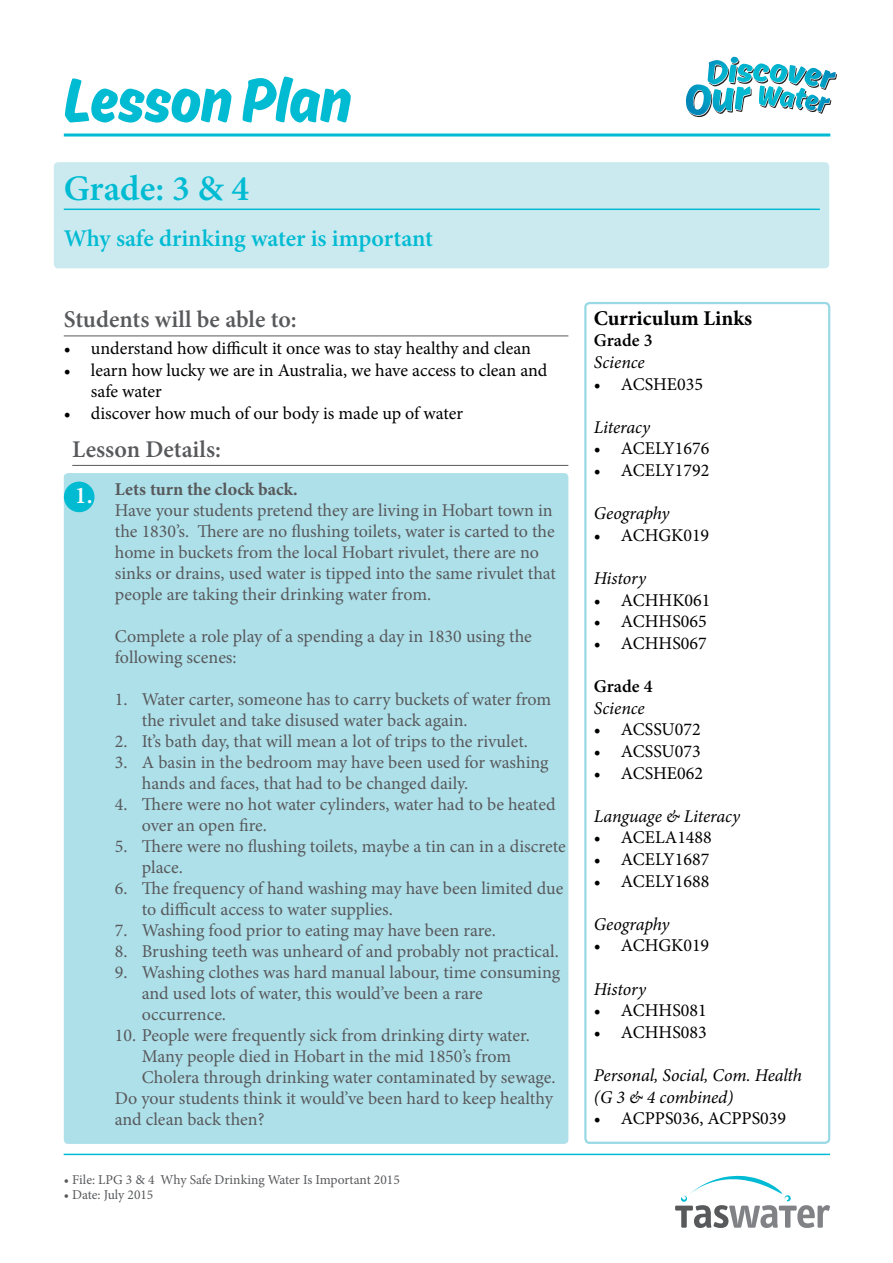
<style>
.page{position:relative;width:893px;height:1263px;background:#fff}
.page>*{position:absolute;margin:0;border:0;box-sizing:border-box;transform-origin:0 0}
.t1{font:66px "Ahkio";color:#00bbd2}
.t2{font:600 36px "Minion Pro";color:#00bbd2}
.t3{font:600 24px "Minion Pro";color:#58595b}
.t4{font:600 24px "Minion Pro";color:#00bbd2}
.t5{font:600 24px "Minion Pro";color:#fff}
.t6{font:700 21px "Minion Pro";color:#000}
.t7{font:18px/21px "Minion Pro";color:#58595b}
.t8{font:18px/21.6px "Minion Pro";color:#000}
.t9{font:italic 18px/21.6px "Minion Pro";letter-spacing:-.005em;color:#000}
.t10{font:700 18px "Minion Pro";color:#58595b}
.t11{font:600 18px "Minion Pro";color:#000}
.t12{font:13.5px "Minion Pro";color:#58595b}
</style>
<div class="page">
<svg style="left:675px;top:1176px;width:155px;height:52px"></svg>
<hr style="left:64px;top:1153px;width:766px;height:2px;background:#00bbd3">
<div style="left:54px;top:162px;width:775px;height:106px;background:#cbeaf0;border-radius:4px"></div>
<div style="left:584px;top:302px;width:246px;height:842px;border:2px solid #99d9e5;border-radius:4px"></div>
<hr style="left:64px;top:209px;width:756px;height:1px;background:#00bbd2">
<hr style="left:64px;top:335px;width:504px;height:1px;background:#58595b">
<svg style="left:685px;top:57px;width:152px;height:61px"></svg>
<div style="left:64px;top:473px;width:504px;height:671px;background:#aee0ea;border-radius:4px"></div>
<hr style="left:72px;top:465px;width:496px;height:1px;background:#58595b">
<div style="left:64px;top:482px;width:30px;height:30px;background:#00bbd2;border-radius:50%"></div>
<hr style="left:64px;top:134px;width:766px;height:3px;background:#00bbd2">
<h1 class="t1" style="left:64px;top:62px;width:289px">Lesson Plan</h1>
<h2 class="t2" style="left:64px;top:164px;width:187px">Grade: 3 &amp; 4</h2>
<h3 class="t4" style="left:64px;top:222px;width:371px">Why safe drinking water is important</h3>
<h3 class="t3" style="left:64px;top:303px;width:235px">Students will be able to:</h3>
<p class="t8" style="left:64px;top:337px;width:469px">• understand how difficult it once was to stay healthy and clean</p>
<p class="t8" style="left:91px;top:359px;width:458px;text-indent:-27px">• learn how lucky we are in Australia, we have access to clean and safe water</p>
<p class="t8" style="left:64px;top:402px;width:401px">• discover how much of our body is made up of water</p>
<h3 class="t3" style="left:72px;top:432px;width:150px">Lesson Details:</h3>
<p class="t10" style="left:115px;top:476px;width:184px">Lets turn the clock back.</p>
<p class="t7" style="left:115px;top:499px;width:443px">Have your students pretend they are living in Hobart town in the 1830’s. There are no flushing toilets, water is carted to the home in buckets from the local Hobart rivulet, there are no sinks or drains, used water is tipped into the same rivulet that people are taking their drinking water from.</p>
<p class="t7" style="left:115px;top:625px;width:419px">Complete a role play of a spending a day in 1830 using the following scenes:</p>
<p class="t7" style="left:142px;top:688px;width:411px;text-indent:-27px">1. Water carter, someone has to carry buckets of water from the rivulet and take disused water back again.</p>
<p class="t7" style="left:115px;top:730px;width:415px">2. It’s bath day, that will mean a lot of trips to the rivulet.</p>
<p class="t7" style="left:142px;top:751px;width:408px;text-indent:-27px">3. A basin in the bedroom may have been used for washing hands and faces, that had to be changed daily.</p>
<p class="t7" style="left:142px;top:793px;width:415px;text-indent:-27px">4. There were no hot water cylinders, water had to be heated over an open fire.</p>
<p class="t7" style="left:142px;top:835px;width:425px;text-indent:-27px">5. There were no flushing toilets, maybe a tin can in a discrete place.</p>
<p class="t7" style="left:142px;top:877px;width:423px;text-indent:-27px">6. The frequency of hand washing may have been limited due to difficult access to water supplies.</p>
<p class="t7" style="left:115px;top:919px;width:383px">7. Washing food prior to eating may have been rare.</p>
<p class="t7" style="left:115px;top:940px;width:445px">8. Brushing teeth was unheard of and probably not practical.</p>
<p class="t7" style="left:142px;top:961px;width:420px;text-indent:-27px">9. Washing clothes was hard manual labour, time consuming and used lots of water, this would’ve been a rare occurrence.</p>
<p class="t7" style="left:115px;top:1024px;width:417px">10. People were frequently sick from drinking dirty water.</p>
<p class="t7" style="left:142px;top:1045px;width:371px">Many people died in Hobart in the mid 1850’s from</p>
<p class="t7" style="left:142px;top:1066px;width:415px">Cholera through drinking water contaminated by sewage.</p>
<p class="t7" style="left:115px;top:1087px;width:440px">Do your students think it would’ve been hard to keep healthy</p>
<p class="t7" style="left:115px;top:1108px;width:151px">and clean back then?</p>
<h3 class="t5" style="left:75px;top:479px;width:19px">1.</h3>
<p class="t12" style="left:64px;top:1171px;width:338px">• File: LPG 3 &amp; 4 Why Safe Drinking Water Is Important 2015</p>
<p class="t12" style="left:64px;top:1186px;width:91px">• Date: July 2015</p>
<p class="t6" style="left:594px;top:303px;width:160px">Curriculum Links</p>
<p class="t11" style="left:594px;top:328px;width:60px">Grade 3</p>
<p class="t9" style="left:594px;top:351px;width:52px">Science</p>
<p class="t8" style="left:594px;top:373px;width:111px">• ACSHE035</p>
<p class="t9" style="left:594px;top:416px;width:58px">Literacy</p>
<p class="t8" style="left:594px;top:438px;width:117px">• ACELY1676</p>
<p class="t8" style="left:594px;top:460px;width:117px">• ACELY1792</p>
<p class="t9" style="left:594px;top:503px;width:77px">Geography</p>
<p class="t8" style="left:594px;top:524px;width:117px">• ACHGK019</p>
<p class="t9" style="left:594px;top:567px;width:54px">History</p>
<p class="t8" style="left:594px;top:589px;width:118px">• ACHHK061</p>
<p class="t8" style="left:594px;top:611px;width:114px">• ACHHS065</p>
<p class="t8" style="left:594px;top:632px;width:114px">• ACHHS067</p>
<p class="t11" style="left:594px;top:674px;width:60px">Grade 4</p>
<p class="t9" style="left:594px;top:697px;width:52px">Science</p>
<p class="t8" style="left:594px;top:719px;width:108px">• ACSSU072</p>
<p class="t8" style="left:594px;top:740px;width:108px">• ACSSU073</p>
<p class="t8" style="left:594px;top:762px;width:111px">• ACSHE062</p>
<p class="t9" style="left:594px;top:805px;width:148px">Language &amp; Literacy</p>
<p class="t8" style="left:594px;top:827px;width:119px">• ACELA1488</p>
<p class="t8" style="left:594px;top:848px;width:117px">• ACELY1687</p>
<p class="t8" style="left:594px;top:870px;width:117px">• ACELY1688</p>
<p class="t9" style="left:594px;top:913px;width:77px">Geography</p>
<p class="t8" style="left:594px;top:935px;width:117px">• ACHGK019</p>
<p class="t9" style="left:594px;top:978px;width:54px">History</p>
<p class="t8" style="left:594px;top:1000px;width:114px">• ACHHS081</p>
<p class="t8" style="left:594px;top:1021px;width:114px">• ACHHS083</p>
<p class="t9" style="left:594px;top:1064px;width:210px">Personal, Social, Com. Health (G 3 &amp; 4 combined)</p>
<p class="t8" style="left:594px;top:1108px;width:194px">• ACPPS036, ACPPS039</p>
</div>
